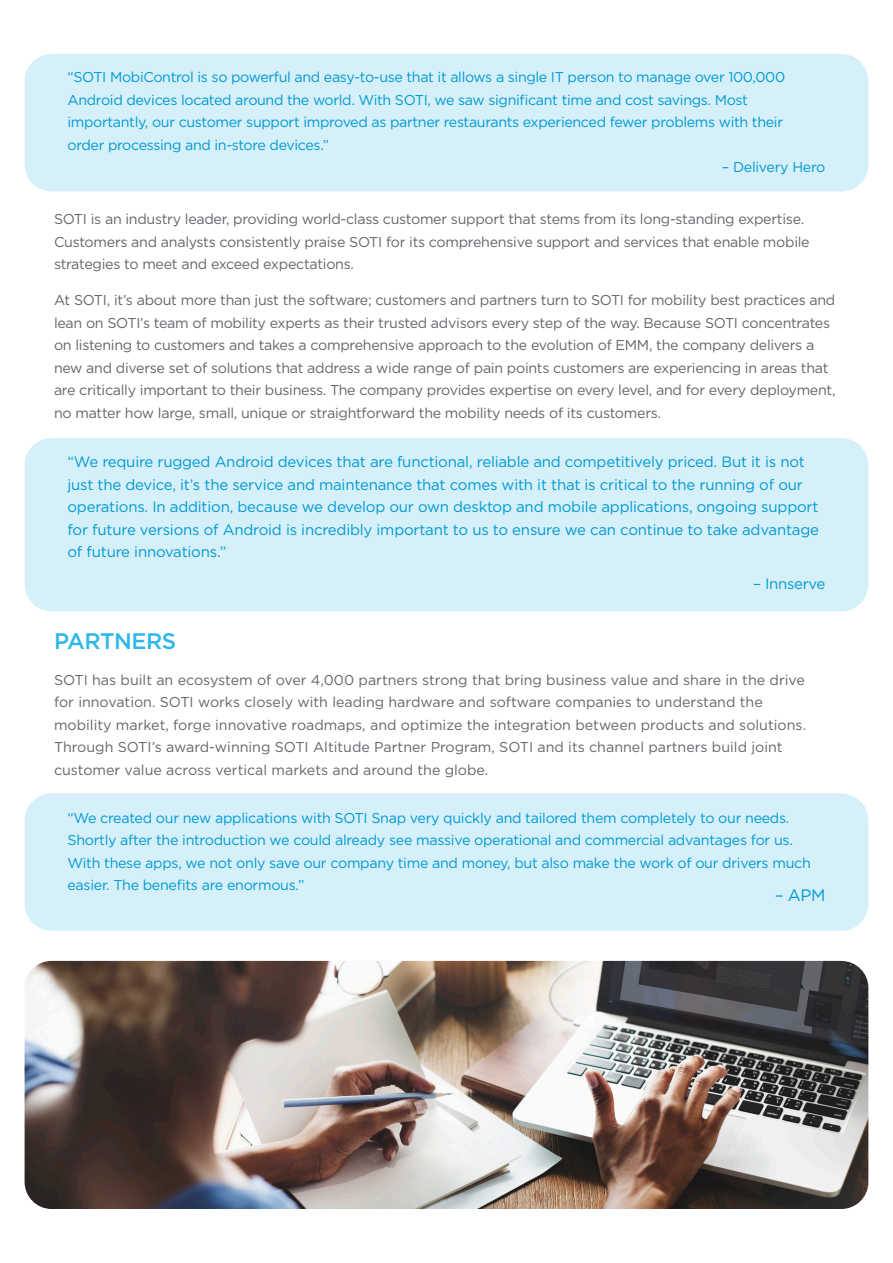
<style>
.page{position:relative;width:893px;height:1263px;background:#fff}
.page>*{position:absolute;margin:0;border:0;box-sizing:border-box;transform-origin:0 0}
.t1{font:500 22.5px "Gotham";letter-spacing:-.02em;color:#30b7ea}
.t2{font:16.5px "Gotham";color:#009ad4}
.t3{font:15px/22.5px "Gotham";letter-spacing:-.015em;color:#009ad4}
.t4{font:14.25px/22.5px "Gotham";letter-spacing:-.02em;color:#63666b}
.t5{font:14.25px/22.5px "Gotham";letter-spacing:-.025em;color:#009ad4}
.t6{font:14.25px "Gotham";color:#63666b}
</style>
<div class="page">
<img style="left:25px;top:961px;width:843px;height:248px">
<div style="left:25px;top:54px;width:843px;height:138px;background:#d6f0fa;border-radius:27px"></div>
<div style="left:25px;top:438px;width:843px;height:173px;background:#d6f0fa;border-radius:27px"></div>
<div style="left:25px;top:793px;width:843px;height:138px;background:#d6f0fa;border-radius:27px"></div>
<p class="t5" style="left:68px;top:66px;width:719px">“SOTI MobiControl is so powerful and easy-to-use that it allows a single IT person to manage over 100,000</p>
<p class="t5" style="left:68px;top:88px;width:682px">Android devices located around the world. With SOTI, we saw significant time and cost savings. Most</p>
<p class="t5" style="left:68px;top:111px;width:717px">importantly, our customer support improved as partner restaurants experienced fewer problems with their</p>
<p class="t5" style="left:68px;top:133px;width:263px">order processing and in-store devices.”</p>
<p class="t5" style="left:722px;top:156px;width:105px">– Delivery Hero</p>
<p class="t4" style="left:54px;top:207px;width:757px">SOTI is an industry leader, providing world-class customer support that stems from its long-standing expertise.<br>Customers and analysts consistently praise SOTI for its comprehensive support and services that enable mobile strategies to meet and exceed expectations.</p>
<p class="t4" style="left:54px;top:288px;width:783px">At SOTI, it’s about more than just the software; customers and partners turn to SOTI for mobility best practices and lean on SOTI’s team of mobility experts as their trusted advisors every step of the way. Because SOTI concentrates on listening to customers and takes a comprehensive approach to the evolution of EMM, the company delivers a new and diverse set of solutions that address a wide range of pain points customers are experiencing in areas that are critically important to their business. The company provides expertise on every level, and for every deployment, no matter how large, small, unique or straightforward the mobility needs of its customers.</p>
<p class="t3" style="left:68px;top:450px;width:753px">“We require rugged Android devices that are functional, reliable and competitively priced. But it is not just the device, it’s the service and maintenance that comes with it that is critical to the running of our operations. In addition, because we develop our own desktop and mobile applications, ongoing support for future versions of Android is incredibly important to us to ensure we can continue to take advantage of future innovations.”</p>
<p class="t3" style="left:753px;top:572px;width:74px">– Innserve</p>
<p class="t1" style="left:54px;top:626px;width:124px">PARTNERS</p>
<p class="t6" style="left:54px;top:670px;width:752px">SOTI has built an ecosystem of over 4,000 partners strong that bring business value and share in the drive</p>
<p class="t6" style="left:54px;top:693px;width:710px">for innovation. SOTI works closely with leading hardware and software companies to understand the</p>
<p class="t6" style="left:54px;top:715px;width:754px">mobility market, forge innovative roadmaps, and optimize the integration between products and solutions.</p>
<p class="t6" style="left:54px;top:738px;width:730px">Through SOTI’s award-winning SOTI Altitude Partner Program, SOTI and its channel partners build joint</p>
<p class="t6" style="left:54px;top:760px;width:436px">customer value across vertical markets and around the globe.</p>
<p class="t5" style="left:68px;top:806px;width:745px">“We created our new applications with SOTI Snap very quickly and tailored them completely to our needs.<br>Shortly after the introduction we could already see massive operational and commercial advantages for us.<br>With these apps, we not only save our company time and money, but also make the work of our drivers much easier. The benefits are enormous.”</p>
<p class="t2" style="left:775px;top:884px;width:52px">– APM</p>
</div>
